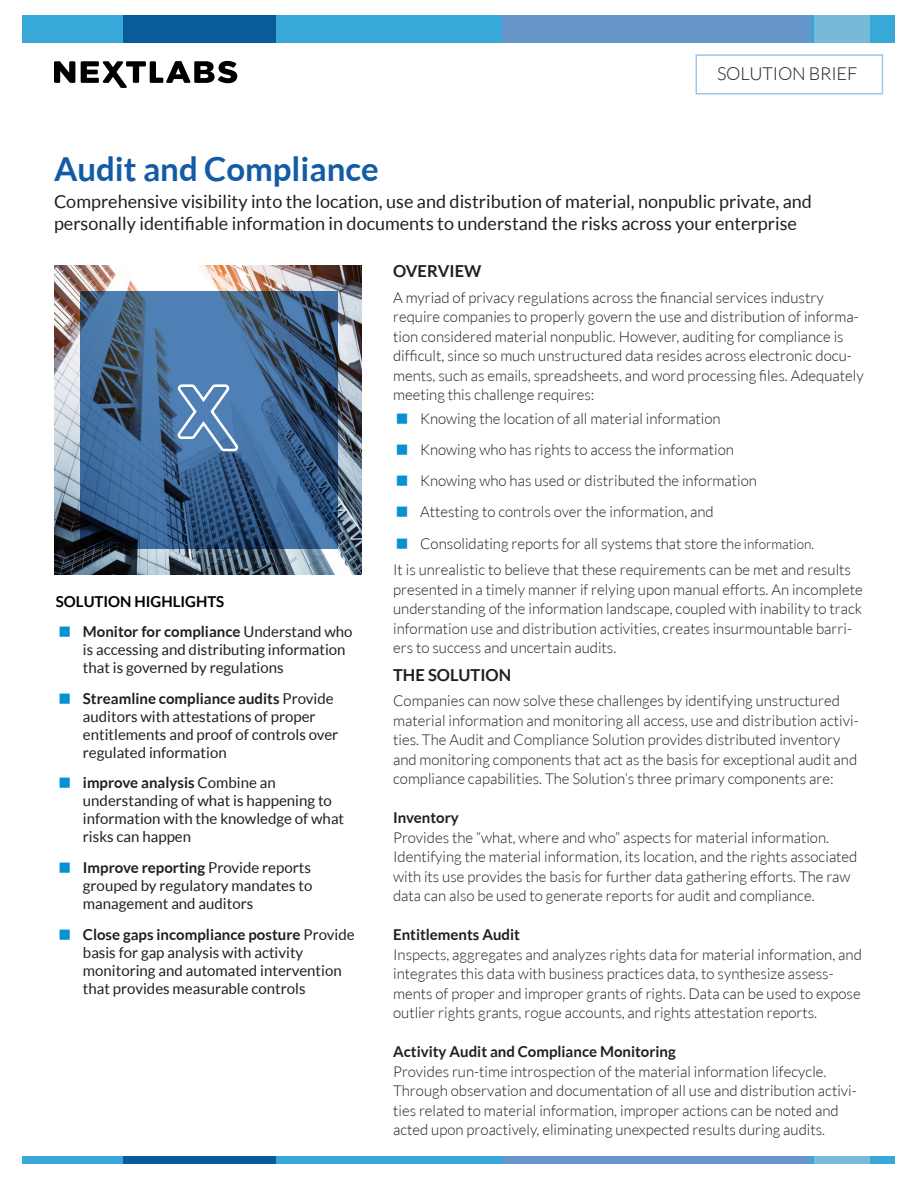
<style>
.page{position:relative;width:918px;height:1188px;background:#fff}
.page>*{position:absolute;margin:0;border:0;box-sizing:border-box;transform-origin:0 0}
.t1{font:700 33px "Lato";color:#135ba5}
.t2{font:18px/21.6px "Lato";color:#231f20}
.t3{font:300 18px "Lato";letter-spacing:-.01em;color:#231f20}
.Headers_for_Solution{font:700 16.5px "Lato";color:#231f20}
.t4{font:300 15px/19.5px "Lato";color:#231f20}
.t5{font:15px/18px "Lato";color:#231f20}
.t6{font:700 15px "Lato";color:#231f20}
.Color_subhead{font:700 15px "Lato";color:#000}
.s1{font-weight:700}
.s2{font-size:13.5px}
</style>
<div class="page">
<svg style="left:54px;top:61px;width:21px;height:22px"></svg>
<svg style="left:81px;top:61px;width:156px;height:27px"></svg>
<div style="left:22px;top:15px;width:874px;height:27px;background:#38a8d9"></div>
<div style="left:123px;top:15px;width:153px;height:27px;background:#085c9c"></div>
<div style="left:814px;top:15px;width:56px;height:27px;background:#78b8d9"></div>
<div style="left:502px;top:15px;width:310px;height:27px;background:#6696c9"></div>
<div style="left:696px;top:54px;width:187px;height:41px;border:2px solid #9cc7e8"></div>
<div style="left:22px;top:1156px;width:874px;height:8px;background:#38a8d9"></div>
<div style="left:123px;top:1156px;width:153px;height:8px;background:#085c9c"></div>
<div style="left:814px;top:1156px;width:56px;height:8px;background:#78b8d9"></div>
<div style="left:502px;top:1156px;width:310px;height:8px;background:#6696c9"></div>
<img style="left:54px;top:266px;width:308px;height:309px">
<svg style="left:80px;top:292px;width:257px;height:257px"></svg>
<svg style="left:175px;top:383px;width:65px;height:70px"></svg>
<p class="t3" style="left:717px;top:64px;width:142px">SOLUTION BRIEF</p>
<p class="t1" style="left:54px;top:150px;width:326px">Audit and Compliance</p>
<p class="t2" style="left:54px;top:190px;width:759px">Comprehensive visibility into the location, use and distribution of material, nonpublic private, and personally identifiable information in documents to understand the risks across your enterprise</p>
<p class="Color_subhead" style="left:56px;top:593px;width:170px">SOLUTION HIGHLIGHTS</p>
<p class="t5" style="left:83px;top:622px;width:271px"><span class="s1">Monitor for compliance</span> Understand who is accessing and distributing information that is governed by regulations</p>
<p class="t5" style="left:83px;top:689px;width:257px"><span class="s1">Streamline compliance audits</span> Provide auditors with attestations of proper entitlements and proof of controls over regulated information</p>
<p class="t5" style="left:83px;top:774px;width:263px"><span class="s1">improve analysis</span> Combine an understanding of what is happening to information with the knowledge of what risks can happen</p>
<p class="t5" style="left:83px;top:859px;width:231px;text-align:justify"><span class="s1">Improve reporting</span> Provide reports grouped by regulatory mandates to management and auditors</p>
<p class="t5" style="left:83px;top:925px;width:273px"><span class="s1">Close gaps incompliance posture</span> Provide basis for gap analysis with activity monitoring and automated intervention that provides measurable controls</p>
<p class="Headers_for_Solution" style="left:393px;top:262px;width:90px">OVERVIEW</p>
<p class="t4" style="left:393px;top:288px;width:472px">A myriad of privacy regulations across the financial services industry require companies to properly govern the use and distribution of informa&shy;tion considered material nonpublic. However, auditing for compliance is difficult, since so much unstructured data resides across electronic docu&shy;ments, such as emails, spreadsheets, and word processing files. Adequately meeting this challenge requires:</p>
<p class="t4" style="left:420px;top:409px;width:302px">Knowing the location of all material information</p>
<p class="t4" style="left:420px;top:440px;width:315px">Knowing who has rights to access the information</p>
<p class="t4" style="left:420px;top:471px;width:338px">Knowing who has used or distributed the information</p>
<p class="t4" style="left:420px;top:502px;width:295px">Attesting to controls over the information, and</p>
<p class="t4" style="left:420px;top:534px;width:395px">Consolidating reports for all systems that store th<span class="s2">e information.</span></p>
<p class="t4" style="left:393px;top:560px;width:471px">It is unrealistic to believe that these requirements can be met and results presented in a timely manner if relying upon manual efforts. An incomplete understanding of the information landscape, coupled with inability to track information use and distribution activities, creates insurmountable barri&shy;ers to success and uncertain audits.</p>
<p class="Headers_for_Solution" style="left:393px;top:665px;width:120px">THE SOLUTION</p>
<p class="t4" style="left:393px;top:691px;width:467px">Companies can now solve these challenges by identifying unstructured material information and monitoring all access, use and distribution activi&shy;ties. The Audit and Compliance Solution provides distributed inventory and monitoring components that act as the basis for exceptional audit and compliance capabilities. The Solution’s three primary components are:</p>
<p class="t6" style="left:393px;top:809px;width:67px">Inventory</p>
<p class="t4" style="left:393px;top:828px;width:466px">Provides the “what, where and who” aspects for material information.<br>Identifying the material information, its location, and the rights associated with its use provides the basis for further data gathering efforts. The raw data can also be used to generate reports for audit and compliance.</p>
<p class="t6" style="left:393px;top:926px;width:128px">Entitlements Audit</p>
<p class="t4" style="left:393px;top:945px;width:470px">Inspects, aggregates and analyzes rights data for material information, and integrates this data with business practices data, to synthesize assess&shy;ments of proper and improper grants of rights. Data can be used to expose outlier rights grants, rogue accounts, and rights attestation reports.</p>
<p class="t6" style="left:393px;top:1043px;width:284px">Activity Audit and Compliance Monitoring</p>
<p class="t4" style="left:393px;top:1062px;width:465px">Provides run-time introspection of the material information lifecycle.<br>Through observation and documentation of all use and distribution activi&shy;ties related to material information, improper actions can be noted and acted upon proactively, eliminating unexpected results during audits.</p>
</div>
